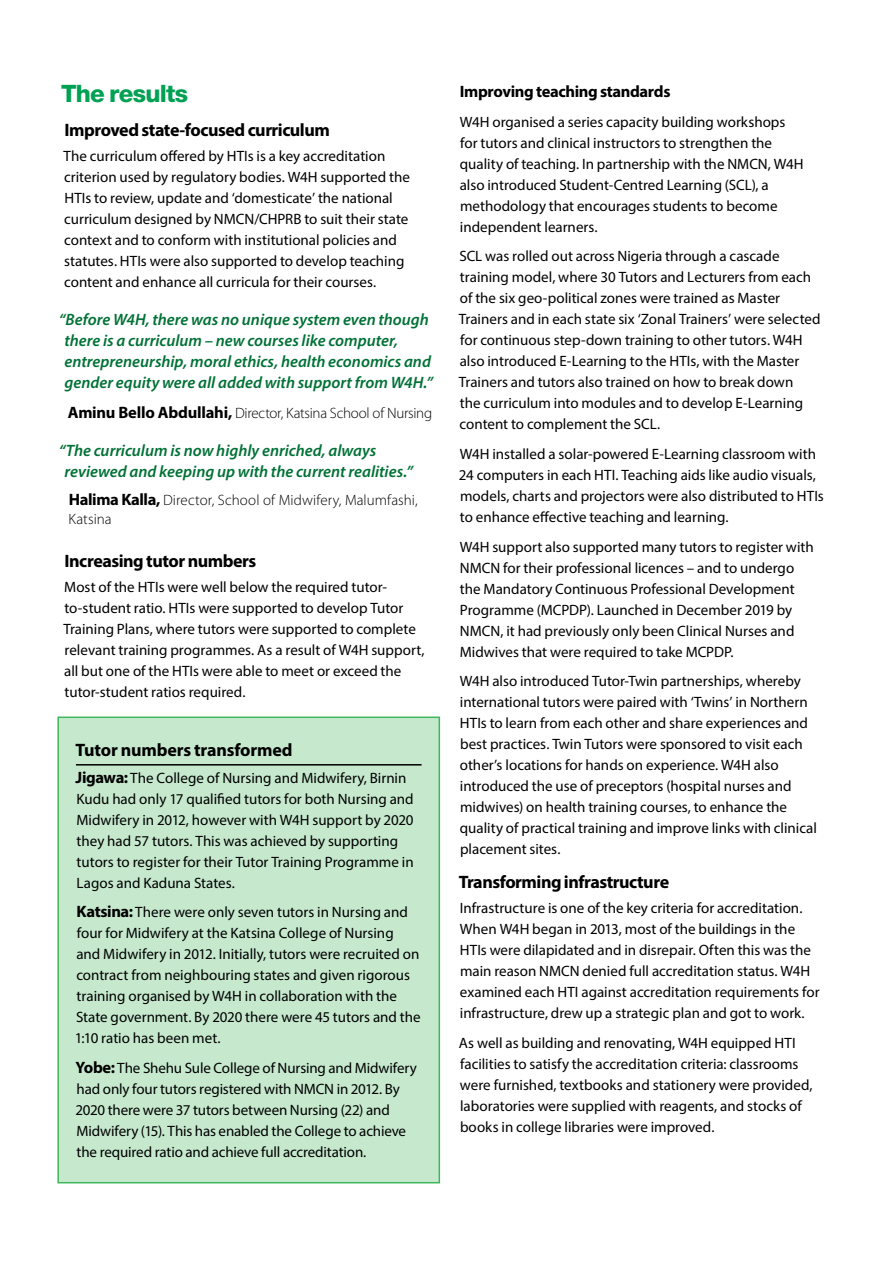
<style>
.page{position:relative;width:893px;height:1263px;background:#fff}
.page>*{position:absolute;margin:0;border:0;box-sizing:border-box;transform-origin:0 0}
.t1{font:800 24px "Helvetica Neue LT Pro";letter-spacing:-.03em;color:#00a153}
.t2{font:700 18px "Myriad Pro";letter-spacing:-.025em;color:#000}
.t3{font:italic 600 16.5px/21px "Myriad Pro";color:#007136}
.t4{font:700 16.5px "Myriad Pro";letter-spacing:-.025em;color:#000}
.t5{font:15px/21px "Myriad Pro";color:#000}
.t6{font:300 15px/19.5px "Myriad Pro";color:#000}
.s1{font-weight:700;font-size:16.5px}
</style>
<div class="page">
<div style="left:58px;top:717px;width:381px;height:466px;background:#c6e9ce"></div>
<hr style="left:76px;top:764px;width:346px;height:1px;background:#000">
<div style="left:57px;top:716px;width:383px;height:467px;border:2px solid #3fb65b"></div>
<h1 class="t1" style="left:61px;top:79px;width:129px">The results</h1>
<p class="t2" style="left:65px;top:118px;width:267px">Improved state-focused curriculum</p>
<p class="t5" style="left:63px;top:145px;width:348px">The curriculum offered by HTIs is a key accreditation criterion used by regulatory bodies. W4H supported the HTIs to review, update and ‘domesticate’ the national curriculum designed by NMCN/CHPRB to suit their state context and to conform with institutional policies and statutes. HTIs were also supported to develop teaching content and enhance all curricula for their courses.</p>
<p class="t3" style="left:64px;top:309px;width:370px;text-indent:-6px">“Before W4H, there was no unique system even though there is a curriculum – new courses like computer, entrepreneurship, moral ethics, health economics and gender equity were all added with support from W4H.”</p>
<p class="t6" style="left:68px;top:403px;width:366px"><span class="s1">Aminu Bello Abdullahi,</span> Director, Katsina School of Nursing</p>
<p class="t3" style="left:65px;top:439px;width:350px;text-indent:-6px">“The curriculum is now highly enriched, always reviewed and keeping up with the current realities.”</p>
<p class="t6" style="left:69px;top:490px;width:351px"><span class="s1">Halima Kalla,</span> Director, School of Midwifery, Malumfashi,<br>Katsina</p>
<p class="t2" style="left:65px;top:549px;width:193px">Increasing tutor numbers</p>
<p class="t5" style="left:63px;top:576px;width:362px">Most of the HTIs were well below the required tutor&shy;to-student ratio. HTIs were supported to develop Tutor Training Plans, where tutors were supported to complete relevant training programmes. As a result of W4H support, all but one of the HTIs were able to meet or exceed the tutor-student ratios required.</p>
<p class="t2" style="left:76px;top:738px;width:218px">Tutor numbers transformed</p>
<p class="t5" style="left:76px;top:767px;width:340px"><span class="s1">Jigawa:</span> The College of Nursing and Midwifery, Birnin Kudu had only 17 qualified tutors for both Nursing and Midwifery in 2012, however with W4H support by 2020 they had 57 tutors. This was achieved by supporting tutors to register for their Tutor Training Programme in Lagos and Kaduna States.</p>
<p class="t5" style="left:75px;top:902px;width:348px"><span class="s1">Katsina:</span> There were only seven tutors in Nursing and four for Midwifery at the Katsina College of Nursing<br>and Midwifery in 2012. Initially, tutors were recruited on contract from neighbouring states and given rigorous training organised by W4H in collaboration with the State government. By 2020 there were 45 tutors and the 1:10 ratio has been met.</p>
<p class="t5" style="left:75px;top:1057px;width:343px"><span class="s1">Yobe:</span> The Shehu Sule College of Nursing and Midwifery had only four tutors registered with NMCN in 2012. By 2020 there were 37 tutors between Nursing (22) and Midwifery (15). This has enabled the College to achieve the required ratio and achieve full accreditation.</p>
<p class="t4" style="left:460px;top:81px;width:212px">Improving teaching standards</p>
<p class="t5" style="left:460px;top:111px;width:345px">W4H organised a series capacity building workshops for tutors and clinical instructors to strengthen the quality of teaching. In partnership with the NMCN, W4H also introduced Student-Centred Learning (SCL), a methodology that encourages students to become independent learners.</p>
<p class="t5" style="left:459px;top:246px;width:363px">SCL was rolled out across Nigeria through a cascade training model, where 30 Tutors and Lecturers from each of the six geo-political zones were trained as Master Trainers and in each state six ‘Zonal Trainers’ were selected for continuous step-down training to other tutors. W4H also introduced E-Learning to the HTIs, with the Master Trainers and tutors also trained on how to break down<br>the curriculum into modules and to develop E-Learning content to complement the SCL.</p>
<p class="t5" style="left:459px;top:443px;width:366px">W4H installed a solar-powered E-Learning classroom with 24 computers in each HTI. Teaching aids like audio visuals, models, charts and projectors were also distributed to HTIs to enhance effective teaching and learning.</p>
<p class="t5" style="left:460px;top:536px;width:356px">W4H support also supported many tutors to register with NMCN for their professional licences – and to undergo the Mandatory Continuous Professional Development Programme (MCPDP). Launched in December 2019 by NMCN, it had previously only been Clinical Nurses and Midwives that were required to take MCPDP.</p>
<p class="t5" style="left:460px;top:670px;width:359px">W4H also introduced Tutor-Twin partnerships, whereby international tutors were paired with ‘Twins’ in Northern HTIs to learn from each other and share experiences and best practices. Twin Tutors were sponsored to visit each other’s locations for hands on experience. W4H also introduced the use of preceptors (hospital nurses and midwives) on health training courses, to enhance the quality of practical training and improve links with clinical placement sites.</p>
<p class="t2" style="left:459px;top:870px;width:212px">Transforming infrastructure</p>
<p class="t5" style="left:460px;top:897px;width:361px">Infrastructure is one of the key criteria for accreditation.<br>When W4H began in 2013, most of the buildings in the HTIs were dilapidated and in disrepair. Often this was the main reason NMCN denied full accreditation status. W4H examined each HTI against accreditation requirements for infrastructure, drew up a strategic plan and got to work.</p>
<p class="t5" style="left:459px;top:1032px;width:355px">As well as building and renovating, W4H equipped HTI facilities to satisfy the accreditation criteria: classrooms were furnished, textbooks and stationery were provided, laboratories were supplied with reagents, and stocks of books in college libraries were improved.</p>
</div>
